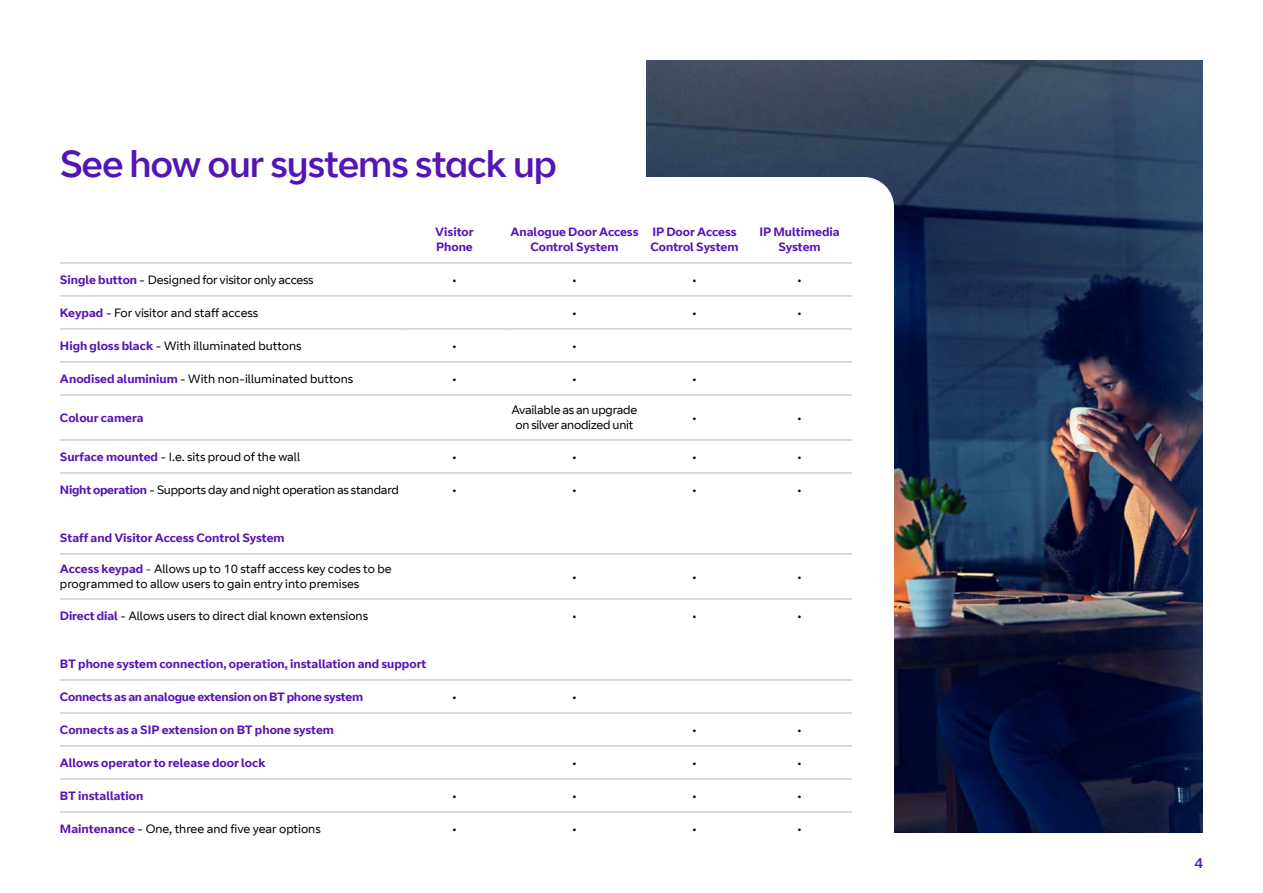
<style>
.page{position:relative;width:1263px;height:893px;background:#fff}
.page>*{position:absolute;margin:0;border:0;box-sizing:border-box;transform-origin:0 0}
.t1{font:37.5px "BT Curve Headline";letter-spacing:-.015em;color:#5514b4}
.t2{font:14.25px "BT Curve Headline";color:#5514b4}
.t3{font:12px/15px "BT Curve";color:#000}
.t4{font:700 12px/15px "BT Curve";color:#5514b4}
.t5{font:12px/15px "BT Curve";letter-spacing:-.02em;color:#000;text-align:center}
.t6{font:700 12px "BT Curve";letter-spacing:-.02em;color:#5514b4}
.s1{font-weight:700;color:#5514b4}
.s2{color:#5514b4}
</style>
<div class="page">
<img style="left:646px;top:60px;width:557px;height:773px">
<svg style="left:60px;top:177px;width:834px;height:656px"></svg>
<div style="left:30px;top:120px;width:556px;height:98px;background:#fff"></div>
<hr style="left:60px;top:262px;width:342px;height:1px;background:#bfbfbf">
<hr style="left:402px;top:262px;width:105px;height:1px;background:#bfbfbf">
<hr style="left:507px;top:262px;width:135px;height:1px;background:#bfbfbf">
<hr style="left:642px;top:262px;width:105px;height:1px;background:#bfbfbf">
<hr style="left:747px;top:262px;width:105px;height:1px;background:#bfbfbf">
<hr style="left:60px;top:295px;width:342px;height:1px;background:#bfbfbf">
<hr style="left:402px;top:295px;width:105px;height:1px;background:#bfbfbf">
<hr style="left:507px;top:295px;width:135px;height:1px;background:#bfbfbf">
<hr style="left:642px;top:295px;width:105px;height:1px;background:#bfbfbf">
<hr style="left:747px;top:295px;width:105px;height:1px;background:#bfbfbf">
<hr style="left:60px;top:328px;width:342px;height:1px;background:#bfbfbf">
<hr style="left:402px;top:328px;width:105px;height:1px;background:#bfbfbf">
<hr style="left:507px;top:328px;width:135px;height:1px;background:#bfbfbf">
<hr style="left:642px;top:328px;width:105px;height:1px;background:#bfbfbf">
<hr style="left:747px;top:328px;width:105px;height:1px;background:#bfbfbf">
<hr style="left:60px;top:361px;width:342px;height:1px;background:#bfbfbf">
<hr style="left:402px;top:361px;width:105px;height:1px;background:#bfbfbf">
<hr style="left:507px;top:361px;width:135px;height:1px;background:#bfbfbf">
<hr style="left:642px;top:361px;width:105px;height:1px;background:#bfbfbf">
<hr style="left:747px;top:361px;width:105px;height:1px;background:#bfbfbf">
<hr style="left:60px;top:394px;width:342px;height:1px;background:#bfbfbf">
<hr style="left:402px;top:394px;width:105px;height:1px;background:#bfbfbf">
<hr style="left:507px;top:394px;width:135px;height:1px;background:#bfbfbf">
<hr style="left:642px;top:394px;width:105px;height:1px;background:#bfbfbf">
<hr style="left:747px;top:394px;width:105px;height:1px;background:#bfbfbf">
<hr style="left:60px;top:439px;width:342px;height:1px;background:#bfbfbf">
<hr style="left:402px;top:439px;width:105px;height:1px;background:#bfbfbf">
<hr style="left:507px;top:439px;width:135px;height:1px;background:#bfbfbf">
<hr style="left:642px;top:439px;width:105px;height:1px;background:#bfbfbf">
<hr style="left:747px;top:439px;width:105px;height:1px;background:#bfbfbf">
<hr style="left:60px;top:472px;width:342px;height:1px;background:#bfbfbf">
<hr style="left:402px;top:472px;width:105px;height:1px;background:#bfbfbf">
<hr style="left:507px;top:472px;width:135px;height:1px;background:#bfbfbf">
<hr style="left:642px;top:472px;width:105px;height:1px;background:#bfbfbf">
<hr style="left:747px;top:472px;width:105px;height:1px;background:#bfbfbf">
<hr style="left:60px;top:553px;width:342px;height:1px;background:#bfbfbf">
<hr style="left:402px;top:553px;width:105px;height:1px;background:#bfbfbf">
<hr style="left:507px;top:553px;width:135px;height:1px;background:#bfbfbf">
<hr style="left:642px;top:553px;width:105px;height:1px;background:#bfbfbf">
<hr style="left:747px;top:553px;width:105px;height:1px;background:#bfbfbf">
<hr style="left:60px;top:598px;width:342px;height:1px;background:#bfbfbf">
<hr style="left:402px;top:598px;width:105px;height:1px;background:#bfbfbf">
<hr style="left:507px;top:598px;width:135px;height:1px;background:#bfbfbf">
<hr style="left:642px;top:598px;width:105px;height:1px;background:#bfbfbf">
<hr style="left:747px;top:598px;width:105px;height:1px;background:#bfbfbf">
<hr style="left:60px;top:679px;width:342px;height:1px;background:#bfbfbf">
<hr style="left:402px;top:679px;width:105px;height:1px;background:#bfbfbf">
<hr style="left:507px;top:679px;width:135px;height:1px;background:#bfbfbf">
<hr style="left:642px;top:679px;width:105px;height:1px;background:#bfbfbf">
<hr style="left:747px;top:679px;width:105px;height:1px;background:#bfbfbf">
<hr style="left:60px;top:712px;width:342px;height:1px;background:#bfbfbf">
<hr style="left:402px;top:712px;width:105px;height:1px;background:#bfbfbf">
<hr style="left:507px;top:712px;width:135px;height:1px;background:#bfbfbf">
<hr style="left:642px;top:712px;width:105px;height:1px;background:#bfbfbf">
<hr style="left:747px;top:712px;width:105px;height:1px;background:#bfbfbf">
<hr style="left:60px;top:745px;width:342px;height:1px;background:#bfbfbf">
<hr style="left:402px;top:745px;width:105px;height:1px;background:#bfbfbf">
<hr style="left:507px;top:745px;width:135px;height:1px;background:#bfbfbf">
<hr style="left:642px;top:745px;width:105px;height:1px;background:#bfbfbf">
<hr style="left:747px;top:745px;width:105px;height:1px;background:#bfbfbf">
<hr style="left:60px;top:778px;width:342px;height:1px;background:#bfbfbf">
<hr style="left:402px;top:778px;width:105px;height:1px;background:#bfbfbf">
<hr style="left:507px;top:778px;width:135px;height:1px;background:#bfbfbf">
<hr style="left:642px;top:778px;width:105px;height:1px;background:#bfbfbf">
<hr style="left:747px;top:778px;width:105px;height:1px;background:#bfbfbf">
<hr style="left:60px;top:811px;width:342px;height:1px;background:#bfbfbf">
<hr style="left:402px;top:811px;width:105px;height:1px;background:#bfbfbf">
<hr style="left:507px;top:811px;width:135px;height:1px;background:#bfbfbf">
<hr style="left:642px;top:811px;width:105px;height:1px;background:#bfbfbf">
<hr style="left:747px;top:811px;width:105px;height:1px;background:#bfbfbf">
<h1 class="t1" style="left:60px;top:141px;width:498px">See how our systems stack up</h1>
<p class="t4" style="left:435px;top:225px;width:40px">Visitor<br>Phone</p>
<p class="t4" style="left:510px;top:225px;width:130px;text-align:center">Analogue Door Access<br>Control System</p>
<p class="t4" style="left:650px;top:225px;width:90px">IP Door Access<br>Control System</p>
<p class="t4" style="left:759px;top:225px;width:82px;text-align:center">IP Multimedia<br>System</p>
<p class="t5" style="left:60px;top:272px;width:255px"><span class="s1">Single button</span> - Designed for visitor only access</p>
<p class="t3" style="left:452px;top:272px;width:7px">•</p>
<p class="t3" style="left:572px;top:272px;width:7px">•</p>
<p class="t3" style="left:692px;top:272px;width:7px">•</p>
<p class="t3" style="left:797px;top:272px;width:7px">•</p>
<p class="t3" style="left:60px;top:305px;width:200px"><span class="s1">Keypad</span> - For visitor and staff access</p>
<p class="t3" style="left:572px;top:305px;width:7px">•</p>
<p class="t3" style="left:692px;top:305px;width:7px">•</p>
<p class="t3" style="left:797px;top:305px;width:7px">•</p>
<p class="t3" style="left:60px;top:338px;width:243px"><span class="s1">High gloss black</span> - With illuminated buttons</p>
<p class="t3" style="left:452px;top:338px;width:7px">•</p>
<p class="t3" style="left:572px;top:338px;width:7px">•</p>
<p class="t3" style="left:60px;top:371px;width:295px"><span class="s1">Anodised aluminium</span> - With non-illuminated buttons</p>
<p class="t3" style="left:452px;top:371px;width:7px">•</p>
<p class="t3" style="left:572px;top:371px;width:7px">•</p>
<p class="t3" style="left:692px;top:371px;width:7px">•</p>
<p class="t4" style="left:60px;top:410px;width:85px">Colour camera</p>
<p class="t5" style="left:511px;top:403px;width:127px">Available as an upgrade on silver anodized unit</p>
<p class="t3" style="left:692px;top:410px;width:7px">•</p>
<p class="t3" style="left:797px;top:410px;width:7px">•</p>
<p class="t3" style="left:60px;top:449px;width:242px"><span class="s1">Surface mounted</span> - I.e. sits proud of the wall</p>
<p class="t3" style="left:452px;top:449px;width:7px">•</p>
<p class="t3" style="left:572px;top:449px;width:7px">•</p>
<p class="t3" style="left:692px;top:449px;width:7px">•</p>
<p class="t3" style="left:797px;top:449px;width:7px">•</p>
<p class="t5" style="left:60px;top:482px;width:340px"><span class="s1">Night operation</span> - Supports day and night operation as standard</p>
<p class="t3" style="left:452px;top:482px;width:7px">•</p>
<p class="t3" style="left:572px;top:482px;width:7px">•</p>
<p class="t3" style="left:692px;top:482px;width:7px">•</p>
<p class="t3" style="left:797px;top:482px;width:7px">•</p>
<p class="t4" style="left:60px;top:530px;width:226px">Staff and Visitor Access Control System</p>
<p class="t3" style="left:60px;top:562px;width:333px"><span class="s1">Access keypad</span> <span class="s2">-</span> Allows up to 10 staff access key codes to be programmed to allow users to gain entry into premises</p>
<p class="t3" style="left:572px;top:569px;width:7px">•</p>
<p class="t3" style="left:692px;top:569px;width:7px">•</p>
<p class="t3" style="left:797px;top:569px;width:7px">•</p>
<p class="t3" style="left:60px;top:608px;width:310px"><span class="s1">Direct dial</span> - Allows users to direct dial known extensions</p>
<p class="t3" style="left:572px;top:608px;width:7px">•</p>
<p class="t3" style="left:692px;top:608px;width:7px">•</p>
<p class="t3" style="left:797px;top:608px;width:7px">•</p>
<p class="t4" style="left:60px;top:656px;width:368px">BT phone system connection, operation, installation and support</p>
<p class="t6" style="left:60px;top:689px;width:305px">Connects as an analogue extension on BT phone system</p>
<p class="t3" style="left:452px;top:689px;width:7px">•</p>
<p class="t3" style="left:572px;top:689px;width:7px">•</p>
<p class="t4" style="left:60px;top:722px;width:276px">Connects as a SIP extension on BT phone system</p>
<p class="t3" style="left:692px;top:722px;width:7px">•</p>
<p class="t3" style="left:797px;top:722px;width:7px">•</p>
<p class="t4" style="left:60px;top:755px;width:207px">Allows operator to release door lock</p>
<p class="t3" style="left:572px;top:755px;width:7px">•</p>
<p class="t3" style="left:692px;top:755px;width:7px">•</p>
<p class="t3" style="left:797px;top:755px;width:7px">•</p>
<p class="t4" style="left:60px;top:788px;width:85px">BT installation</p>
<p class="t3" style="left:452px;top:788px;width:7px">•</p>
<p class="t3" style="left:572px;top:788px;width:7px">•</p>
<p class="t3" style="left:692px;top:788px;width:7px">•</p>
<p class="t3" style="left:797px;top:788px;width:7px">•</p>
<p class="t3" style="left:60px;top:821px;width:262px"><span class="s1">Maintenance</span> - One, three and five year options</p>
<p class="t3" style="left:452px;top:821px;width:7px">•</p>
<p class="t3" style="left:572px;top:821px;width:7px">•</p>
<p class="t3" style="left:692px;top:821px;width:7px">•</p>
<p class="t3" style="left:797px;top:821px;width:7px">•</p>
<p class="t2" style="left:1194px;top:855px;width:10px">4</p>
</div>
